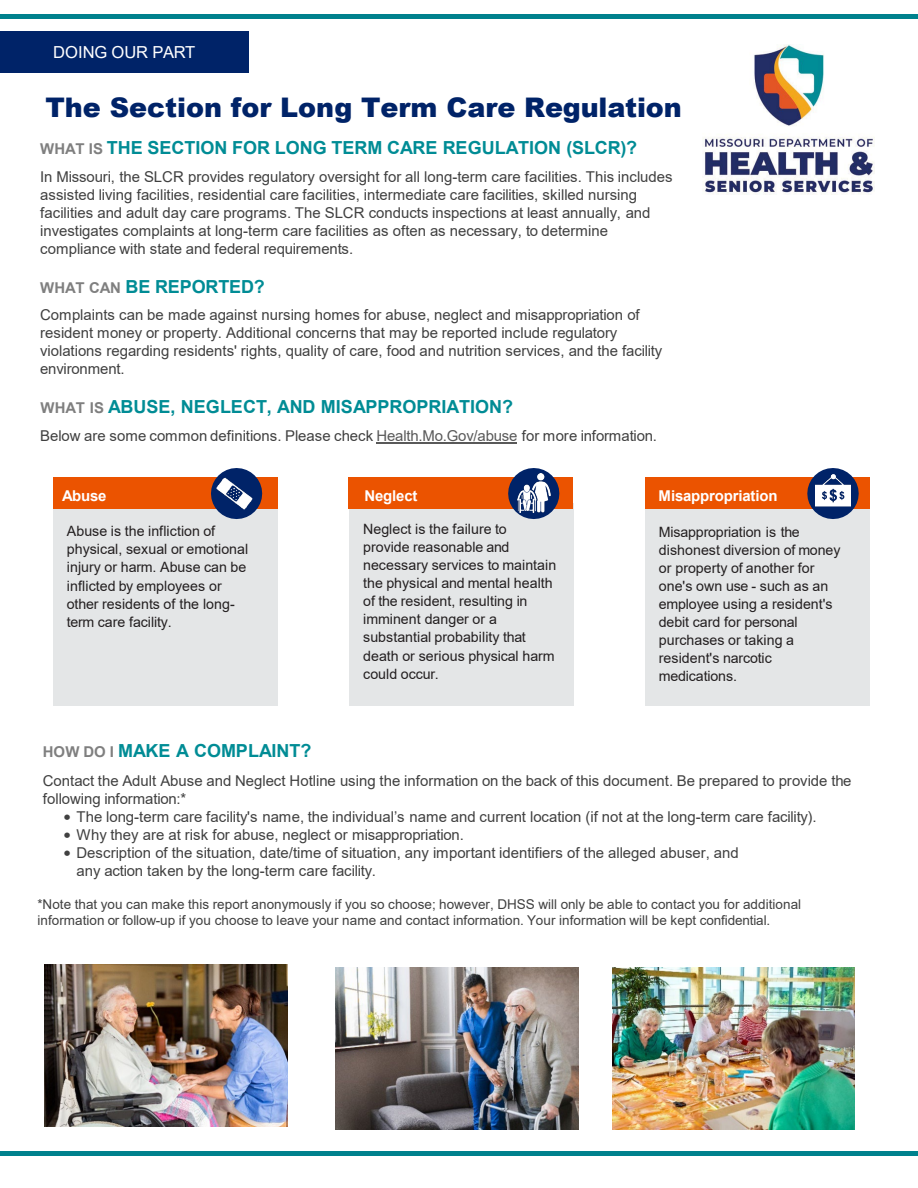
<style>
.page{position:relative;width:918px;height:1188px;background:#fff}
.page>*{position:absolute;margin:0;border:0;box-sizing:border-box;transform-origin:0 0}
.t1{font:900 27px "Arial";color:#002368}
.t2{font:700 18px "Arial";color:#008c95}
.t3{font:16.5px "Arial";letter-spacing:-.005em;color:#fff}
.t4{font:15px/18px "Arial";color:#404040}
.t5{font:700 15px "Arial";letter-spacing:-.015em;color:#fff}
.t6{font:14.25px/18.1px "Arial";color:#231f20}
.t7{font:13.5px/16.2px "Arial";letter-spacing:.005em;color:#404040}
.s1{font-size:15px;color:#7f7f7f}
.s2{color:#595959}
.s3{font-family:"Verdana"}
</style>
<div class="page">
<div style="left:0;top:1151px;width:918px;height:5px;background:#00818d"></div>
<div style="left:0;top:31px;width:248px;height:42px;background:#002368"></div>
<hr style="left:377px;top:442px;width:140px;height:2px;background:#595959">
<hr style="left:0;top:14px;width:918px;height:4px;background:#00818d">
<img style="left:702px;top:45px;width:173px;height:149px">
<div style="left:645px;top:503px;width:224px;height:203px;background:#e4e6e7"></div>
<div style="left:645px;top:477px;width:224px;height:31px;background:#eb5300"></div>
<svg style="left:807px;top:468px;width:52px;height:51px"></svg>
<img style="left:815px;top:472px;width:35px;height:35px">
<div style="left:53px;top:503px;width:224px;height:203px;background:#e4e6e7"></div>
<div style="left:53px;top:477px;width:224px;height:31px;background:#eb5300"></div>
<svg style="left:211px;top:468px;width:51px;height:51px"></svg>
<img style="left:216px;top:474px;width:38px;height:38px">
<div style="left:350px;top:503px;width:224px;height:203px;background:#e4e6e7"></div>
<div style="left:349px;top:477px;width:224px;height:31px;background:#eb5300"></div>
<svg style="left:508px;top:468px;width:51px;height:51px"></svg>
<img style="left:515px;top:474px;width:38px;height:38px">
<img style="left:336px;top:968px;width:243px;height:162px">
<img style="left:612px;top:968px;width:243px;height:162px">
<img style="left:44px;top:965px;width:243px;height:162px">
<p class="t3" style="left:53px;top:41px;width:144px">DOING OUR PART</p>
<p class="t1" style="left:45px;top:88px;width:638px">The Section for Long Term Care Regulation</p>
<p class="t2" style="left:40px;top:135px;width:599px"><span class="s1">WHAT IS</span> THE SECTION FOR LONG TERM CARE REGULATION (SLCR)?</p>
<p class="t4" style="left:40px;top:167px;width:634px">In Missouri, the SLCR provides regulatory oversight for all long-term care facilities. This includes assisted living facilities, residential care facilities, intermediate care facilities, skilled nursing facilities and adult day care programs. The SLCR conducts inspections at least annually, and investigates complaints at long-term care facilities as often as necessary, to determine compliance with state and federal requirements.</p>
<p class="t2" style="left:40px;top:274px;width:226px"><span class="s1">WHAT CAN</span> BE REPORTED?</p>
<p class="t4" style="left:40px;top:306px;width:624px">Complaints can be made against nursing homes for abuse, neglect and misappropriation of resident money or property. Additional concerns that may be reported include regulatory violations regarding residents' rights, quality of care, food and nutrition services, and the facility environment.</p>
<p class="t2" style="left:41px;top:394px;width:474px"><span class="s1">WHAT IS</span> ABUSE, NEGLECT, AND MISAPPROPRIATION?</p>
<p class="t4" style="left:40px;top:427px;width:618px">Below are some common definitions. Please check <span class="s2">Health.Mo.Gov/abuse</span> for more information.</p>
<p class="t5" style="left:62px;top:485px;width:46px">Abuse</p>
<p class="t5" style="left:365px;top:485px;width:54px">Neglect</p>
<p class="t6" style="left:67px;top:522px;width:183px">Abuse is the infliction of physical, sexual or emotional injury or harm. Abuse can be inflicted by employees or other residents of the long&shy;term care facility.</p>
<p class="t6" style="left:363px;top:520px;width:195px">Neglect is the failure to provide reasonable and necessary services to maintain the physical and mental health of the resident, resulting in imminent danger or a substantial probability that death or serious physical harm could occur.</p>
<p class="t5" style="left:659px;top:485px;width:120px">Misappropriation</p>
<p class="t6" style="left:659px;top:522px;width:183px">Misappropriation is the dishonest diversion of money or property of another for one's own use - such as an employee using a resident's debit card for personal purchases or taking a resident's narcotic medications.</p>
<p class="t2" style="left:43px;top:738px;width:270px"><span class="s1">HOW DO I</span> MAKE A COMPLAINT?</p>
<p class="t4" style="left:43px;top:772px;width:810px">Contact the Adult Abuse and Neglect Hotline using the information on the back of this document. Be prepared to provide the following information:*</p>
<p class="t4" style="left:63px;top:808px;width:755px"><span class="s3">•</span> The long-term care facility's name, the individual’s name and current location (if not at the long-term care facility).</p>
<p class="t4" style="left:63px;top:826px;width:402px"><span class="s3">•</span> Why they are at risk for abuse, neglect or misappropriation.</p>
<p class="t4" style="left:76px;top:844px;width:664px;text-indent:-13px"><span class="s3">•</span> Description of the situation, date/time of situation, any important identifiers of the alleged abuser, and any action taken by the long-term care facility.</p>
<p class="t7" style="left:37px;top:896px;width:765px">*Note that you can make this report anonymously if you so choose; however, DHSS will only be able to contact you for additional information or follow-up if you choose to leave your name and contact information. Your information will be kept confidential.</p>
</div>
